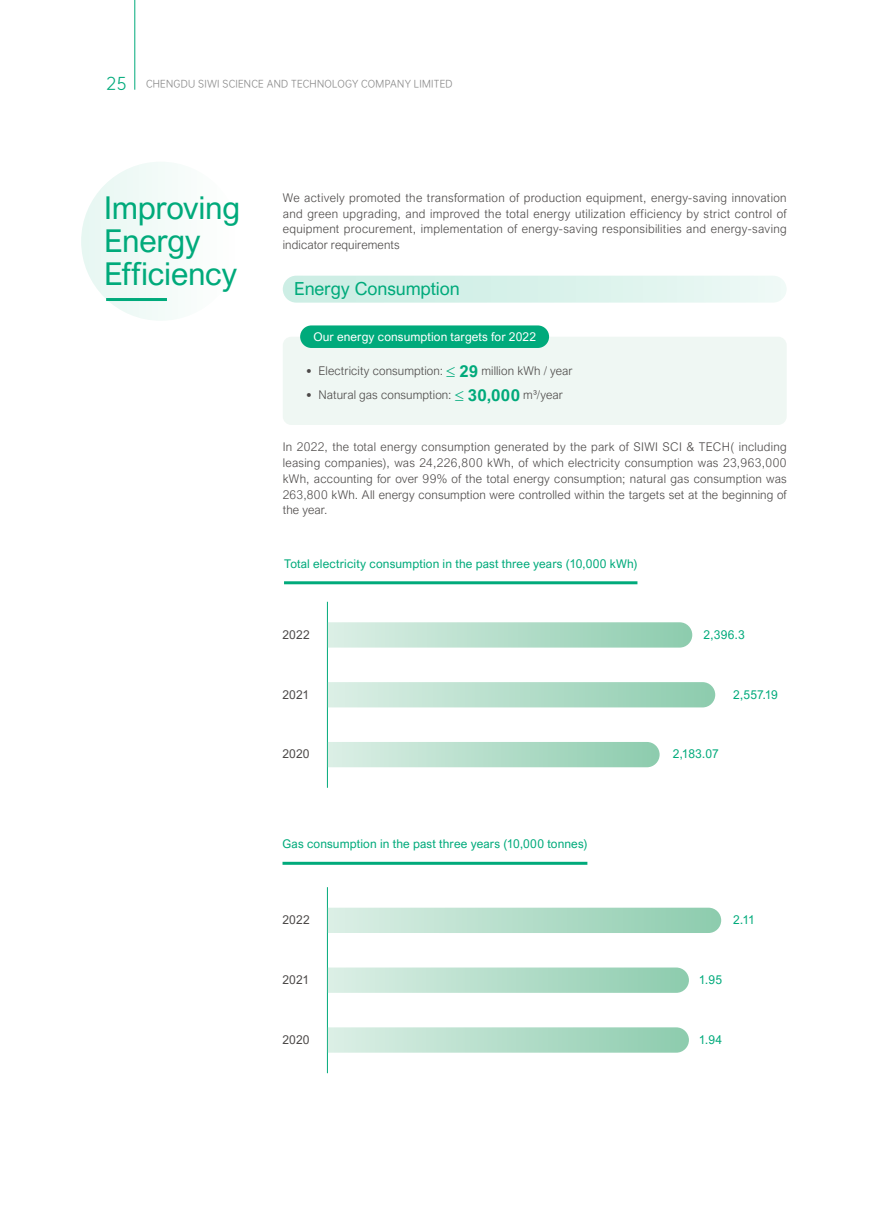
<style>
.page{position:relative;width:893px;height:1212px;background:#fff}
.page>*{position:absolute;margin:0;border:0;box-sizing:border-box;transform-origin:0 0}
.t1{font:31.5px/33px "Arial Nova";letter-spacing:-.01em;color:#00aa7b}
.t2{font:18px "Arial Nova";letter-spacing:-.005em;color:#00aa7b}
.t3{font:300 12px/15.8px "Arial Nova";letter-spacing:.01em;color:#4c4948;text-align:justify}
.t4{font:12px "Arial Nova";letter-spacing:.01em;color:#00aa7b}
.t5{font:12px "Arial Nova";letter-spacing:.01em;color:#fff}
.t6{font:12px "Arial Nova";letter-spacing:.01em;color:#4c4948}
.t7{font:9.75px "OPPO Sans R";letter-spacing:.025em;color:#898989}
.s1{font-size:16.5px;color:#00aa7b}
.s2{font-family:"DIN Pro";font-weight:400}
.s3{color:#00aa7b}
.s4{font-weight:700;font-size:16.5px;color:#00aa7b}
</style>
<div class="page">
<hr style="left:134px;top:0;width:1px;height:90px;background:#00aa7b">
<div style="left:283px;top:276px;width:504px;height:27px;background:linear-gradient(to right,#c8ece2,#ebf8f4);border-radius:14px"></div>
<div style="left:81px;top:162px;width:159px;height:159px;background:#f3fbf8;border-radius:50%"></div>
<hr style="left:106px;top:298px;width:61px;height:3px;background:#00aa7b">
<div style="left:283px;top:337px;width:504px;height:88px;background:#eff7f3;border-radius:9px"></div>
<div style="left:300px;top:325px;width:249px;height:23px;background:#00aa7b;border-radius:11px"></div>
<hr style="left:284px;top:581px;width:353px;height:3px;background:#00aa7b">
<hr style="left:282px;top:862px;width:305px;height:3px;background:#00aa7b">
<hr style="left:327px;top:602px;width:1px;height:186px;background:#00aa7b">
<hr style="left:327px;top:887px;width:1px;height:186px;background:#00aa7b">
<svg style="left:327px;top:622px;width:365px;height:26px;background:#b6decb"></svg>
<svg style="left:327px;top:742px;width:333px;height:25px;background:#b4ddca"></svg>
<svg style="left:327px;top:682px;width:388px;height:25px;background:#b4ddca"></svg>
<svg style="left:327px;top:908px;width:394px;height:25px;background:#b4ddc9"></svg>
<svg style="left:327px;top:1027px;width:362px;height:26px;background:#b5decb"></svg>
<svg style="left:327px;top:967px;width:362px;height:26px;background:#b5decb"></svg>
<p class="t7" style="left:106px;top:76px;width:348px"><span class="s1">25</span> CHENGDU SIWI SCIENCE AND TECHNOLOGY COMPANY LIMITED</p>
<h1 class="t1" style="left:104px;top:191px;width:138px">Improving<br>Energy<br>Efficiency</h1>
<p class="t3" style="left:283px;top:190px;width:505px">We actively promoted the transformation of production equipment, energy-saving innovation and green upgrading, and improved the total energy utilization efficiency by strict control of equipment procurement, implementation of energy-saving responsibilities and energy-saving indicator requirements</p>
<h2 class="t2" style="left:294px;top:279px;width:167px">Energy Consumption</h2>
<p class="t5" style="left:313px;top:330px;width:224px">Our energy consumption targets for 2022</p>
<p class="t3" style="left:306px;top:363px;width:268px"><span class="s2">•</span> Electricity consumption: <span class="s3">≤</span> <span class="s4">29</span> million kWh / year</p>
<p class="t3" style="left:306px;top:387px;width:259px"><span class="s2">•</span> Natural gas consumption: <span class="s3">≤</span> <span class="s4">30,000</span> m³/year</p>
<p class="t3" style="left:283px;top:439px;width:505px">In 2022, the total energy consumption generated by the park of SIWI SCI &amp; TECH( including leasing companies), was 24,226,800 kWh, of which electricity consumption was 23,963,000 kWh, accounting for over 99% of the total energy consumption; natural gas consumption was 263,800 kWh. All energy consumption were controlled within the targets set at the beginning of the year.</p>
<p class="t4" style="left:284px;top:557px;width:355px">Total electricity consumption in the past three years (10,000 kWh)</p>
<p class="t6" style="left:282px;top:628px;width:29px">2022</p>
<p class="t4" style="left:704px;top:628px;width:43px">2,396.3</p>
<p class="t6" style="left:282px;top:687px;width:28px">2021</p>
<p class="t4" style="left:733px;top:687px;width:46px">2,557.19</p>
<p class="t6" style="left:282px;top:747px;width:29px">2020</p>
<p class="t4" style="left:673px;top:747px;width:47px">2,183.07</p>
<p class="t4" style="left:282px;top:837px;width:306px">Gas consumption in the past three years (10,000 tonnes)</p>
<p class="t6" style="left:282px;top:913px;width:29px">2022</p>
<p class="t4" style="left:733px;top:913px;width:23px">2.11</p>
<p class="t6" style="left:282px;top:973px;width:28px">2021</p>
<p class="t4" style="left:699px;top:973px;width:25px">1.95</p>
<p class="t6" style="left:282px;top:1033px;width:29px">2020</p>
<p class="t4" style="left:699px;top:1033px;width:25px">1.94</p>
</div>
